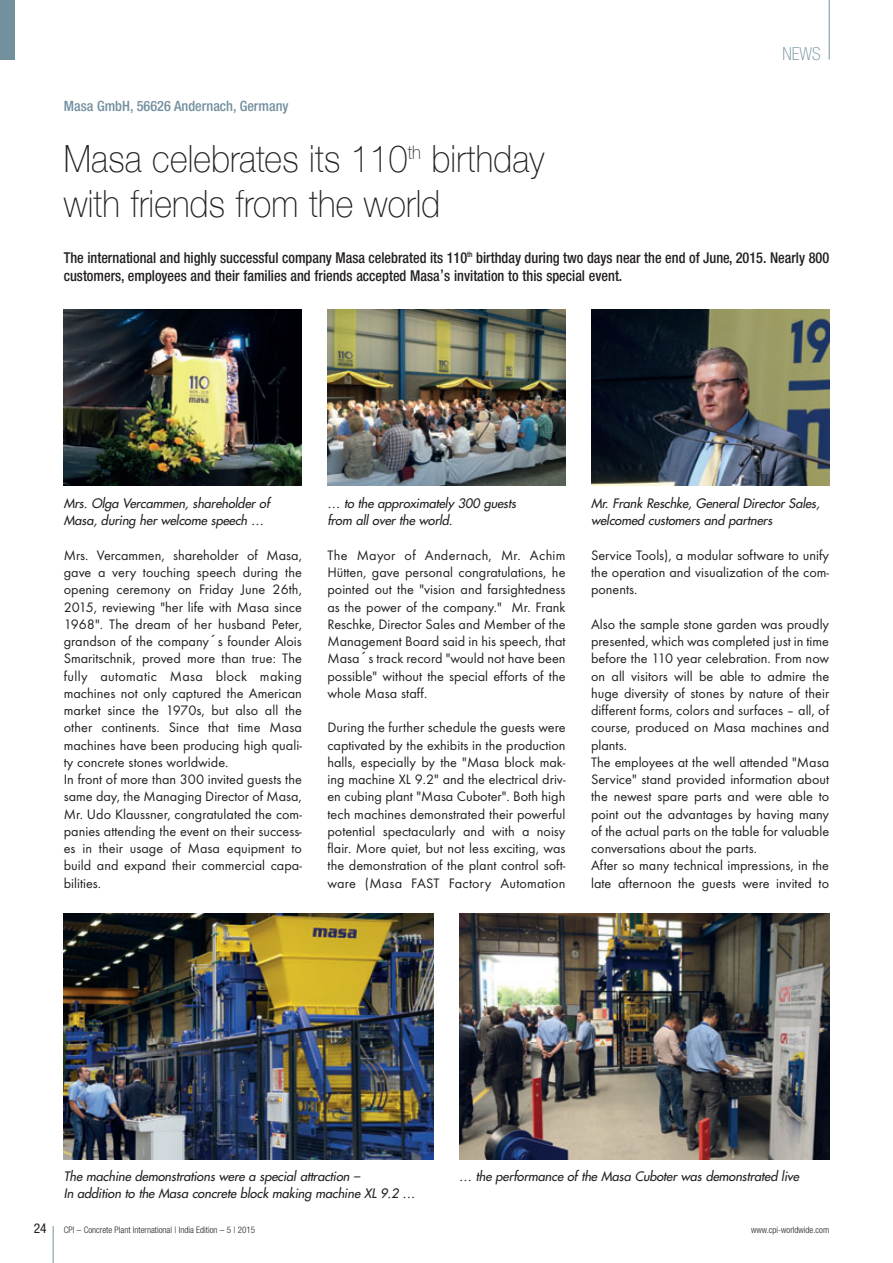
<style>
.page{position:relative;width:893px;height:1263px;background:#fff}
.page>*{position:absolute;margin:0;border:0;box-sizing:border-box;transform-origin:0 0}
.t1{font:100 37.5px/45px "Helvetica Neue";letter-spacing:.005em;color:#231f20;scale:.9 1}
.t2{font:100 condensed 18px "Helvetica Neue";color:#73909f}
.t3{font:500 condensed 15px/18.8px "Helvetica Neue";color:#231f20;scale:.95 1}
.t4{font:14.25px/17.2px "Futura T";color:#231f20;text-align:justify}
.t5{font:500 condensed 14.25px "Helvetica Neue";color:#73909f}
.t6{font:condensed 13.5px "Helvetica Neue";color:#231f20}
.t7{font:italic 12.75px/17.2px "Futura";letter-spacing:-.005em;color:#231f20}
.t8{font:300 condensed 9px "Helvetica Neue";color:#231f20}
.s1{font-family:"Lucida Grande";font-weight:400;font-stretch:normal}
.s2{font-family:"Lucida Grande"}
</style>
<div class="page">
<img style="left:327px;top:309px;width:239px;height:176px">
<img style="left:64px;top:309px;width:238px;height:176px">
<img style="left:591px;top:309px;width:238px;height:176px">
<img style="left:64px;top:913px;width:370px;height:246px">
<img style="left:459px;top:913px;width:370px;height:246px">
<hr style="left:53px;top:1226px;width:1px;height:37px;background:#73909f">
<hr style="left:829px;top:0;width:1px;height:60px;background:#73909f">
<div style="left:0;top:0;width:15px;height:60px;background:#73909f"></div>
<p class="t5" style="left:64px;top:101px;width:226px">Masa GmbH, 56626 Andernach, Germany</p>
<h1 class="t1" style="left:64px;top:136px;width:536px">Masa celebrates its 110<sup>th</sup> birthday with friends from the world</h1>
<p class="t2" style="left:782px;top:47px;width:40px">NEWS</p>
<p class="t3" style="left:64px;top:249px;width:807px">The international and highly successful company Masa celebrated its 110<sup>th</sup> birthday during two days near the end of June, 2015. Nearly 800 customers, employees and their families and friends accepted Masa<span class="s1">’</span>s invitation to this special event.</p>
<p class="t7" style="left:64px;top:496px;width:207px">Mrs. Olga Vercammen, shareholder of<br>Masa, during her welcome speech …</p>
<p class="t7" style="left:327px;top:496px;width:192px">… to the approximately 300 guests from all over the world.</p>
<p class="t7" style="left:591px;top:496px;width:232px">Mr. Frank Reschke, General Director Sales, welcomed customers and partners</p>
<p class="t4" style="left:64px;top:548px;width:240px;text-align:left">Mrs. Vercammen, shareholder of Masa, gave a very touching speech during the opening ceremony on Friday June 26th, 2015, reviewing "her life with Masa since 1968". The dream of her husband Peter, grandson of the company<span class="s2">´</span>s founder Alois Smaritschnik, proved more than true: The fully automatic Masa block making machines not only captured the American market since the 1970s, but also all the other continents. Since that time Masa machines have been producing high quali&shy;ty concrete stones worldwide.<br>In front of more than 300 invited guests the same day, the Managing Director of Masa, Mr. Udo Klaussner, congratulated the com&shy;panies attending the event on their success&shy;es in their usage of Masa equipment to build and expand their commercial capa&shy;bilities.</p>
<p class="t4" style="left:327px;top:548px;width:240px">The Mayor of Andernach, Mr. Achim Hütten, gave personal congratulations, he pointed out the "vision and farsightedness as the power of the company." Mr. Frank Reschke, Director Sales and Member of the Management Board said in his speech, that Masa<span class="s2">´</span>s track record "would not have been possible" without the special efforts of the whole Masa staff.</p>
<p class="t4" style="left:327px;top:720px;width:240px">During the further schedule the guests were captivated by the exhibits in the production halls, especially by the "Masa block mak&shy;ing machine XL 9.2" and the electrical driv&shy;en cubing plant "Masa Cuboter". Both high tech machines demonstrated their powerful potential spectacularly and with a noisy flair. More quiet, but not less exciting, was the demonstration of the plant control soft&shy;ware (Masa FAST Factory Automation</p>
<p class="t4" style="left:591px;top:548px;width:240px">Service Tools), a modular software to unify the operation and visualization of the com&shy;ponents.</p>
<p class="t4" style="left:591px;top:617px;width:240px;text-align:left">Also the sample stone garden was proudly presented, which was completed just in time before the 110 year celebration. From now on all visitors will be able to admire the huge diversity of stones by nature of their different forms, colors and surfaces – all, of course, produced on Masa machines and plants.<br>The employees at the well attended "Masa Service" stand provided information about the newest spare parts and were able to point out the advantages by having many of the actual parts on the table for valuable conversations about the parts.<br>After so many technical impressions, in the late afternoon the guests were invited to</p>
<p class="t7" style="left:64px;top:1168px;width:355px">The machine demonstrations were a special attraction –<br>In addition to the Masa concrete block making machine XL 9.2 …</p>
<p class="t7" style="left:459px;top:1168px;width:344px">… the performance of the Masa Cuboter was demonstrated live</p>
<p class="t6" style="left:34px;top:1223px;width:14px">24</p>
<p class="t8" style="left:64px;top:1226px;width:193px">CPI – Concrete Plant International | India Edition – 5 | 2015</p>
<p class="t8" style="left:751px;top:1226px;width:80px">www.cpi-worldwide.com</p>
</div>
